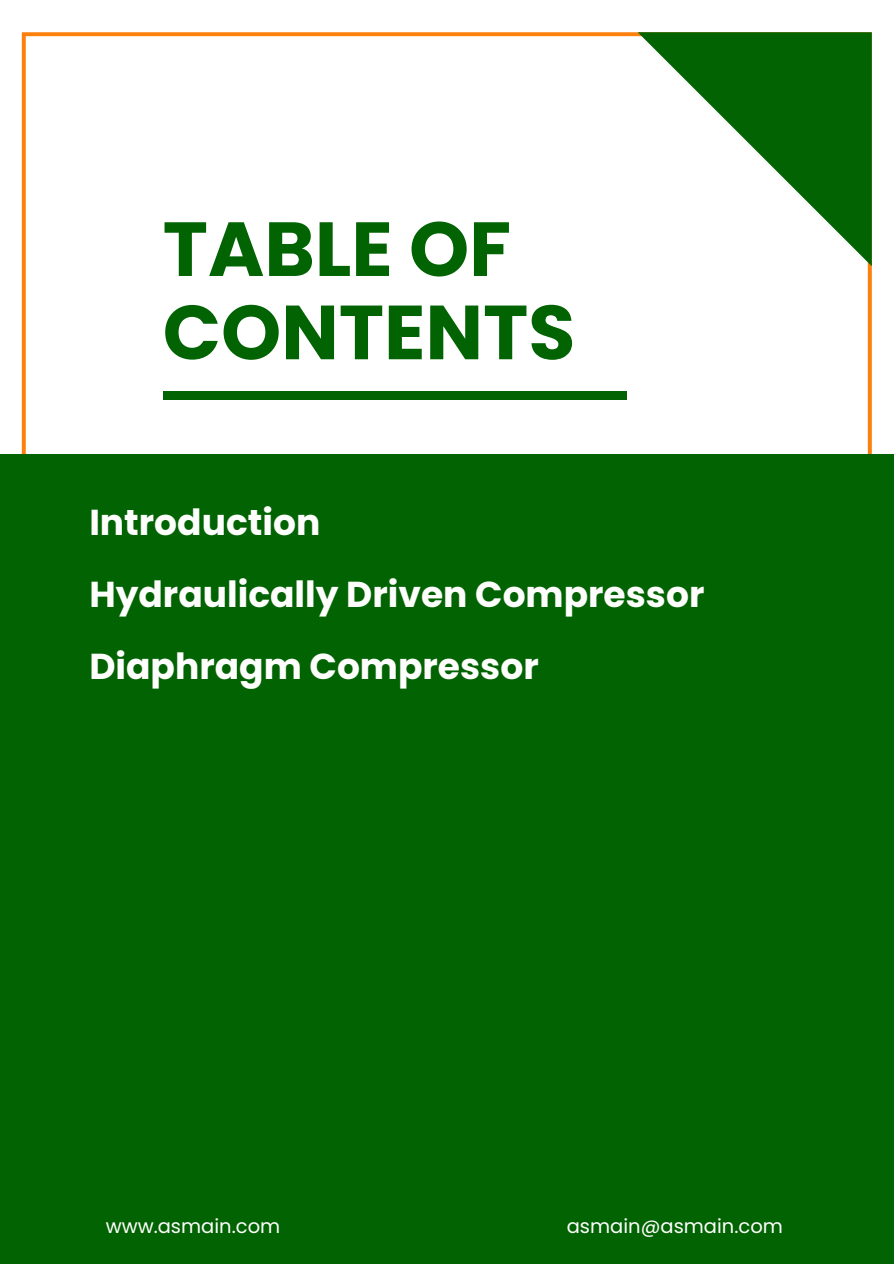
<style>
.page{position:relative;width:894px;height:1264px;background:#fff}
.page>*{position:absolute;margin:0;border:0;box-sizing:border-box;transform-origin:0 0}
.t1{font:700 76.5px/83.2px "Poppins";color:#026302}
.t2{font:700 36px/72px "Poppins";color:#fefefd}
.t3{font:19.5px "Poppins";color:#fefefd}
</style>
<div class="page">
<svg style="left:22px;top:32px;width:849px;height:421px"></svg>
<div style="left:163px;top:391px;width:463px;height:9px;background:#026302"></div>
<div style="left:0;top:453px;width:893px;height:810px;background:#026302"></div>
<svg style="left:637px;top:32px;width:234px;height:234px"></svg>
<p class="t1" style="left:163px;top:207px;width:414px">TABLE OF<br>CONTENTS</p>
<h1 class="t2" style="left:89px;top:486px;width:616px">Introduction<br>Hydraulically Driven Compressor<br>Diaphragm Compressor</h1>
<h2 class="t3" style="left:106px;top:1212px;width:176px">www.asmain.com</h2>
<h2 class="t3" style="left:566px;top:1212px;width:217px">asmain@asmain.com</h2>
</div>
